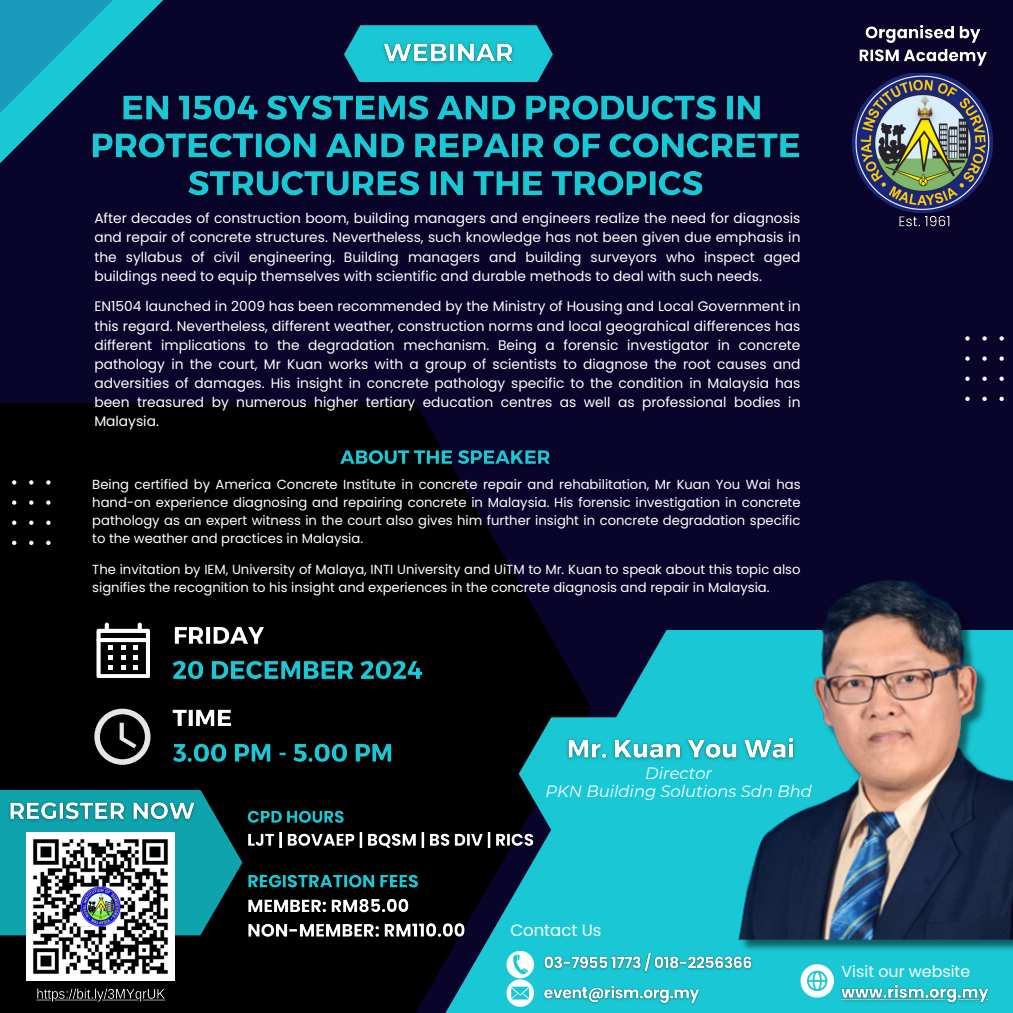
<style>
.page{position:relative;width:1013px;height:1013px;background:#fff}
.page>*{position:absolute;margin:0;border:0;box-sizing:border-box;transform-origin:0 0}
.t1{font:16.5px "Poppins";color:#fff}
.t2{font:italic 16.38px "Montserrat";color:#fff}
.t3{font:15.88px "Poppins";color:#fff}
.t4{font:13.75px/19.1px "Poppins";color:#fff;text-align:justify}
.t5{font:13.12px/18px "Poppins";color:#fff;text-align:justify}
</style>
<div class="page">
<div style="left:0;top:0;width:1012px;height:1012px;background:#090429"></div>
<svg style="left:0;top:0;width:163px;height:163px"></svg>
<div style="left:0;top:403px;width:546px;height:609px;background:#000"></div>
<svg style="left:445px;top:630px;width:567px;height:382px;background:#107e8a"></svg>
<svg style="left:518px;top:717px;width:215px;height:113px;background:#17b8c3"></svg>
<svg style="left:0;top:789px;width:242px;height:146px;background:#0a7d84"></svg>
<svg style="left:0;top:480px;width:50px;height:65px;background:#0d0d0d"></svg>
<svg style="left:344px;top:25px;width:209px;height:57px;background:#16adbd"></svg>
<img style="left:376px;top:37px;width:144px;height:33px">
<img style="left:852px;top:73px;width:140px;height:138px">
<img style="left:899px;top:211px;width:51px;height:16px">
<img style="left:859px;top:24px;width:128px;height:42px">
<div style="left:506px;top:979px;width:28px;height:27px;background:#fff;border-radius:50%"></div>
<svg style="left:511px;top:986px;width:18px;height:13px"></svg>
<img style="left:540px;top:948px;width:216px;height:28px">
<img style="left:539px;top:980px;width:165px;height:28px">
<svg style="left:506px;top:950px;width:28px;height:28px"></svg>
<svg style="left:513px;top:954px;width:15px;height:20px"></svg>
<svg style="left:800px;top:964px;width:33px;height:33px"></svg>
<img style="left:836px;top:979px;width:158px;height:29px">
<img style="left:733px;top:580px;width:279px;height:375px">
<img style="left:26px;top:832px;width:149px;height:148px">
<img style="left:83px;top:87px;width:717px;height:109px">
<svg style="left:96px;top:622px;width:54px;height:56px;background:#676767"></svg>
<svg style="left:94px;top:708px;width:56px;height:56px;background:#494949"></svg>
<img style="left:165px;top:736px;width:233px;height:34px">
<img style="left:168px;top:619px;width:103px;height:31px">
<img style="left:166px;top:653px;width:263px;height:34px">
<img style="left:167px;top:702px;width:70px;height:31px">
<img style="left:561px;top:731px;width:240px;height:36px">
<img style="left:4px;top:796px;width:198px;height:31px">
<img style="left:243px;top:868px;width:227px;height:75px">
<img style="left:242px;top:805px;width:300px;height:49px">
<img style="left:335px;top:444px;width:215px;height:26px">
<img style="left:32px;top:983px;width:138px;height:23px">
<svg style="left:965px;top:336px;width:39px;height:65px"></svg>
<p class="t4" style="left:94px;top:209px;width:707px">After decades of construction boom, building managers and engineers realize the need for diagnosis and repair of concrete structures. Nevertheless, such knowledge has not been given due emphasis in the syllabus of civil engineering. Building managers and building surveyors who inspect aged buildings need to equip themselves with scientific and durable methods to deal with such needs.</p>
<p class="t4" style="left:94px;top:297px;width:707px">EN1504 launched in 2009 has been recommended by the Ministry of Housing and Local Government in this regard. Nevertheless, different weather, construction norms and local geograhical differences has different implications to the degradation mechanism. Being a forensic investigator in concrete pathology in the court, Mr Kuan works with a group of scientists to diagnose the root causes and adversities of damages. His insight in concrete pathology specific to the condition in Malaysia has been treasured by numerous higher tertiary education centres as well as professional bodies in Malaysia.</p>
<p class="t5" style="left:92px;top:476px;width:709px">Being certified by America Concrete Institute in concrete repair and rehabilitation, Mr Kuan You Wai has hand-on experience diagnosing and repairing concrete in Malaysia. His forensic investigation in concrete pathology as an expert witness in the court also gives him further insight in concrete degradation specific to the weather and practices in Malaysia.</p>
<p class="t5" style="left:92px;top:560px;width:709px">The invitation by IEM, University of Malaya, INTI University and UiTM to Mr. Kuan to speak about this topic also signifies the recognition to his insight and experiences in the concrete diagnosis and repair in Malaysia.</p>
<p class="t2" style="left:645px;top:763px;width:68px">Director</p>
<p class="t2" style="left:545px;top:781px;width:268px">PKN Building Solutions Sdn Bhd</p>
<p class="t1" style="left:510px;top:919px;width:93px">Contact Us</p>
<p class="t3" style="left:841px;top:960px;width:130px">Visit our website</p>
</div>
